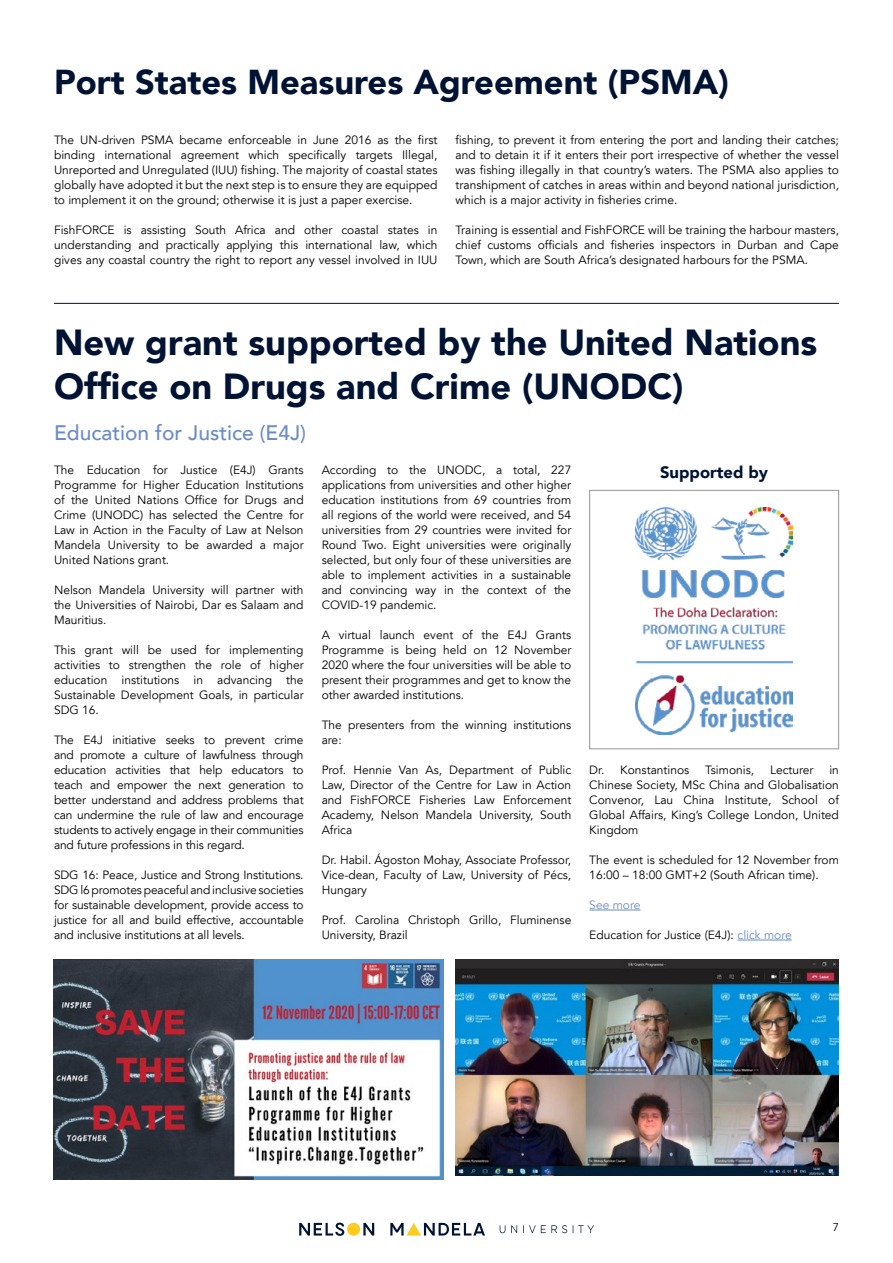
<style>
.page{position:relative;width:893px;height:1263px;background:#fff}
.page>*{position:absolute;margin:0;border:0;box-sizing:border-box;transform-origin:0 0}
.t1{font:900 36.15px/43.5px "Avenir LT";color:#001333}
.t2{font:900 34.5px "Avenir LT";color:#001333}
.t3{font:500 21px "Avenir LT";color:#6c8cc7}
.t4{font:900 16.65px "Avenir LT";color:#001333}
.t5{font:12px/15px "Avenir LT";color:#000;text-align:justify}
.t6{font:12px "Avenir LT";color:#6c8cc7}
.t7{font:11.25px "Avenir LT";color:#000}
.s1{color:#6c8cc7}
</style>
<div class="page">
<div style="left:347px;top:1223px;width:13px;height:13px;background:#ffcb1f;border-radius:50%"></div>
<svg style="left:363px;top:1223px;width:11px;height:12px"></svg>
<svg style="left:390px;top:1223px;width:95px;height:12px"></svg>
<svg style="left:299px;top:1222px;width:45px;height:14px"></svg>
<svg style="left:500px;top:1225px;width:5px;height:8px"></svg>
<svg style="left:511px;top:1225px;width:6px;height:8px"></svg>
<svg style="left:523px;top:1225px;width:44px;height:8px"></svg>
<svg style="left:573px;top:1225px;width:21px;height:8px"></svg>
<img style="left:635px;top:507px;width:158px;height:227px">
<div style="left:589px;top:490px;width:250px;height:259px;border:1px solid #939598"></div>
<hr style="left:589px;top:910px;width:51px;height:1px;background:#6c8cc7">
<hr style="left:738px;top:940px;width:54px;height:1px;background:#6c8cc7">
<hr style="left:54px;top:303px;width:785px;height:1px;background:#001333">
<img style="left:53px;top:960px;width:390px;height:219px">
<img style="left:455px;top:960px;width:384px;height:216px">
<h2 class="t2" style="left:54px;top:61px;width:677px">Port States Measures Agreement (PSMA)</h2>
<p class="t5" style="left:54px;top:133px;width:385px">The UN-driven PSMA became enforceable in June 2016 as the first binding international agreement which specifically targets Illegal, Unreported and Unregulated (IUU) fishing. The majority of coastal states globally have adopted it but the next step is to ensure they are equipped to implement it on the ground; otherwise it is just a paper exercise.</p>
<p class="t5" style="left:54px;top:223px;width:385px">FishFORCE is assisting South Africa and other coastal states in understanding and practically applying this international law, which gives any coastal country the right to report any vessel involved in IUU</p>
<p class="t5" style="left:455px;top:133px;width:385px">fishing, to prevent it from entering the port and landing their catches; and to detain it if it enters their port irrespective of whether the vessel was fishing illegally in that country’s waters. The PSMA also applies to transhipment of catches in areas within and beyond national jurisdiction, which is a major activity in fisheries crime.</p>
<p class="t5" style="left:455px;top:223px;width:385px">Training is essential and FishFORCE will be training the harbour masters, chief customs officials and fisheries inspectors in Durban and Cape Town, which are South Africa’s designated harbours for the PSMA.</p>
<h1 class="t1" style="left:54px;top:320px;width:765px">New grant supported by the United Nations<br>Office on Drugs and Crime (UNODC)</h1>
<h3 class="t3" style="left:54px;top:421px;width:254px">Education for Justice (E4J)</h3>
<p class="t5" style="left:322px;top:463px;width:251px">According to the UNODC, a total, 227 applications from universities and other higher education institutions from 69 countries from all regions of the world were received, and 54 universities from 29 countries were invited for Round Two. Eight universities were originally selected, but only four of these universities are able to implement activities in a sustainable and convincing way in the context of the COVID-19 pandemic.</p>
<p class="t5" style="left:322px;top:628px;width:251px">A virtual launch event of the E4J Grants Programme is being held on 12 November 2020 where the four universities will be able to present their programmes and get to know the other awarded institutions.</p>
<p class="t5" style="left:322px;top:718px;width:251px">The presenters from the winning institutions are:</p>
<p class="t5" style="left:322px;top:763px;width:251px">Prof. Hennie Van As, Department of Public Law, Director of the Centre for Law in Action and FishFORCE Fisheries Law Enforcement Academy, Nelson Mandela University, South Africa</p>
<p class="t5" style="left:322px;top:853px;width:251px">Dr. Habil. Ágoston Mohay, Associate Professor, Vice-dean, Faculty of Law, University of Pécs, Hungary</p>
<p class="t5" style="left:322px;top:913px;width:251px">Prof. Carolina Christoph Grillo, Fluminense<br>University, Brazil</p>
<p class="t5" style="left:54px;top:463px;width:251px">The Education for Justice (E4J) Grants Programme for Higher Education Institutions of the United Nations Office for Drugs and Crime (UNODC) has selected the Centre for Law in Action in the Faculty of Law at Nelson Mandela University to be awarded a major United Nations grant.</p>
<p class="t5" style="left:54px;top:583px;width:251px">Nelson Mandela University will partner with the Universities of Nairobi, Dar es Salaam and Mauritius.</p>
<p class="t5" style="left:54px;top:643px;width:251px">This grant will be used for implementing activities to strengthen the role of higher education institutions in advancing the Sustainable Development Goals, in particular SDG 16.</p>
<p class="t5" style="left:54px;top:733px;width:251px">The E4J initiative seeks to prevent crime and promote a culture of lawfulness through education activities that help educators to teach and empower the next generation to better understand and address problems that can undermine the rule of law and encourage students to actively engage in their communities and future professions in this regard.</p>
<p class="t5" style="left:54px;top:868px;width:251px">SDG 16: Peace, Justice and Strong Institutions.<br>SDG l6 promotes peaceful and inclusive societies for sustainable development, provide access to justice for all and build effective, accountable and inclusive institutions at all levels.</p>
<h3 class="t4" style="left:660px;top:462px;width:110px">Supported by</h3>
<p class="t5" style="left:589px;top:763px;width:102px">Dr. Konstantinos</p>
<p class="t5" style="left:705px;top:763px;width:50px">Tsimonis,</p>
<p class="t5" style="left:770px;top:763px;width:45px">Lecturer</p>
<p class="t5" style="left:589px;top:763px;width:251px;text-indent:240px">in Chinese Society, MSc China and Globalisation Convenor, Lau China Institute, School of Global Affairs, King’s College London, United Kingdom</p>
<p class="t5" style="left:589px;top:853px;width:251px">The event is scheduled for 12 November from<br>16:00 – 18:00 GMT+2 (South African time).</p>
<p class="t6" style="left:589px;top:898px;width:53px">See more</p>
<p class="t5" style="left:589px;top:928px;width:204px">Education for Justice (E4J): <span class="s1">click more</span></p>
<p class="t7" style="left:833px;top:1221px;width:8px">7</p>
</div>
